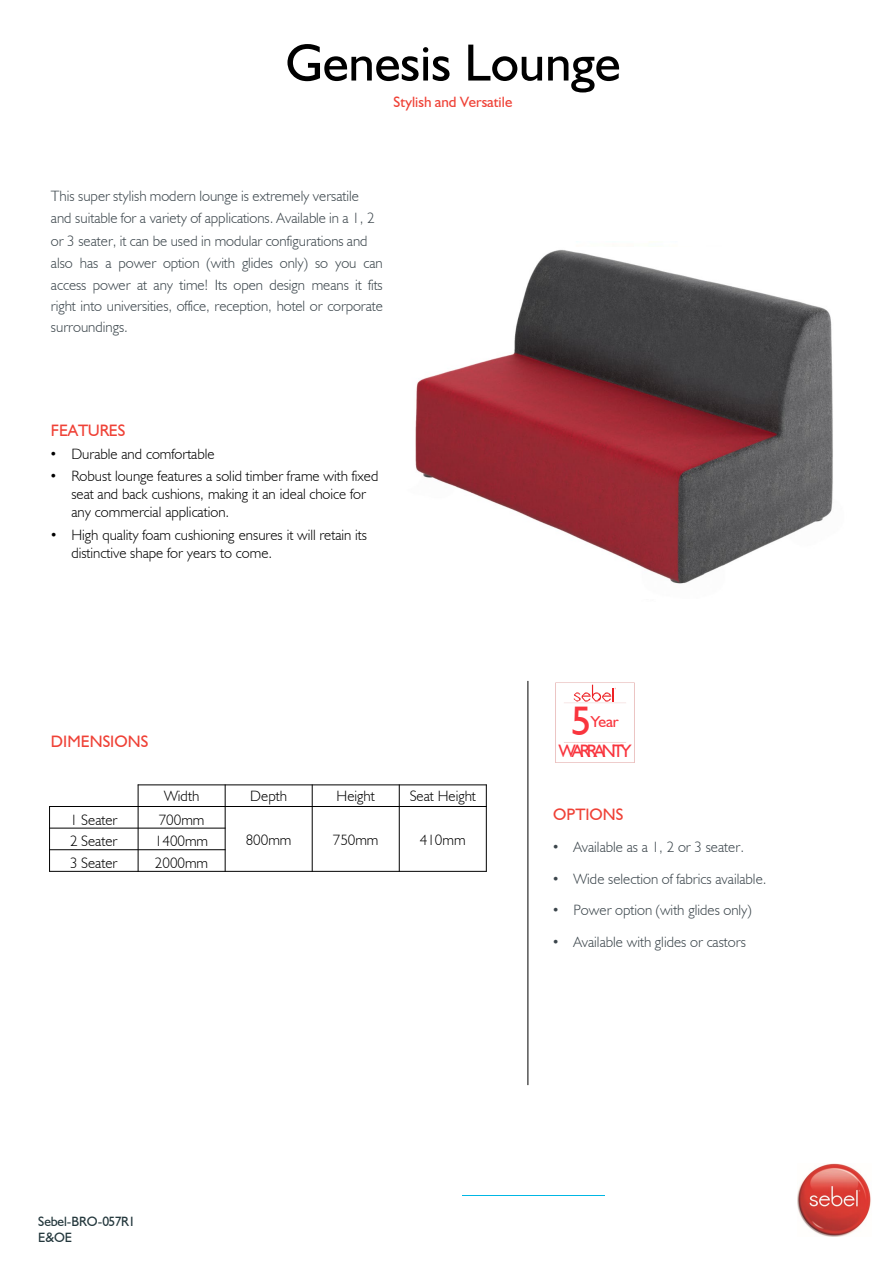
<style>
.page{position:relative;width:893px;height:1264px;background:#fff}
.page>*{position:absolute;margin:0;border:0;box-sizing:border-box;transform-origin:0 0}
.t1{font:52.5px "Humanist 521 BT";color:#000}
.t2{font:41.25px "Humanist 521 BT";color:#f9353e}
.t3{font:18px "Humanist 521 BT";letter-spacing:-.175em;color:#f9353e}
.t4{font:16.5px "Humanist 521 BT";color:#ef4136}
.t5{font:15.9px "Humanist 521 BT";color:#f9353e}
.t6{font:300 15px/21px "Humanist 521 BT";color:#3b454b;text-align:justify}
.t7{font:300 15px/18px "Humanist 521 BT";color:#000}
.t8{font:15px "Humanist 521 BT";color:#ef4136}
.t9{font:13.5px/16.4px "Humanist 521 BT";letter-spacing:-.02em;color:#23373c}
.s1{font-family:"Arial";font-weight:400}
</style>
<div class="page">
<hr style="left:527px;top:680px;width:1px;height:404px;background:#000">
<img style="left:555px;top:682px;width:79px;height:80px">
<svg style="left:573px;top:684px;width:43px;height:17px"></svg>
<img style="left:797px;top:1163px;width:74px;height:73px">
<img style="left:415px;top:249px;width:418px;height:335px">
<hr style="left:138px;top:784px;width:1px;height:87px;background:#000">
<hr style="left:225px;top:784px;width:1px;height:87px;background:#000">
<hr style="left:312px;top:784px;width:1px;height:87px;background:#000">
<hr style="left:399px;top:784px;width:1px;height:87px;background:#000">
<hr style="left:49px;top:806px;width:437px;height:1px;background:#000">
<hr style="left:49px;top:827px;width:176px;height:1px;background:#000">
<hr style="left:49px;top:849px;width:176px;height:1px;background:#000">
<hr style="left:49px;top:806px;width:1px;height:65px;background:#000">
<hr style="left:486px;top:784px;width:1px;height:87px;background:#000">
<hr style="left:138px;top:784px;width:348px;height:1px;background:#000">
<hr style="left:49px;top:870px;width:437px;height:1px;background:#000">
<hr style="left:463px;top:1194px;width:142px;height:1px;background:#00b7e4">
<h2 class="t1" style="left:285px;top:30px;width:336px">Genesis Lounge</h2>
<h2 class="t8" style="left:393px;top:93px;width:120px">Stylish and Versatile</h2>
<p class="t6" style="left:51px;top:185px;width:309px">This super stylish modern lounge is extremely versatile</p>
<p class="t6" style="left:51px;top:207px;width:325px">and suitable for a variety of applications. Available in a 1, 2</p>
<p class="t6" style="left:51px;top:230px;width:318px">or 3 seater, it can be used in modular configurations and</p>
<p class="t6" style="left:51px;top:252px;width:333px">also has a power option (with glides only) so you can access power at any time! Its open design means it fits right into universities, office, reception, hotel or corporate surroundings.</p>
<p class="t4" style="left:51px;top:420px;width:76px">FEATURES</p>
<p class="t7" style="left:51px;top:444px;width:165px"><span class="s1">•</span> Durable and comfortable</p>
<p class="t7" style="left:71px;top:466px;width:308px;text-indent:-20px"><span class="s1">•</span> Robust lounge features a solid timber frame with fixed seat and back cushions, making it an ideal choice for any commercial application.</p>
<p class="t7" style="left:71px;top:525px;width:297px;text-indent:-20px"><span class="s1">•</span> High quality foam cushioning ensures it will retain its distinctive shape for years to come.</p>
<p class="t4" style="left:51px;top:730px;width:99px">DIMENSIONS</p>
<p class="t7" style="left:164px;top:786px;width:37px">Width</p>
<p class="t7" style="left:250px;top:786px;width:38px">Depth</p>
<p class="t7" style="left:336px;top:786px;width:40px">Height</p>
<p class="t7" style="left:410px;top:786px;width:68px">Seat Height</p>
<p class="t7" style="left:70px;top:810px;width:49px">1 Seater</p>
<p class="t7" style="left:159px;top:810px;width:47px">700mm</p>
<p class="t7" style="left:70px;top:831px;width:49px">2 Seater</p>
<p class="t7" style="left:155px;top:831px;width:55px">1400mm</p>
<p class="t7" style="left:246px;top:830px;width:47px">800mm</p>
<p class="t7" style="left:333px;top:830px;width:47px">750mm</p>
<p class="t7" style="left:420px;top:830px;width:47px">410mm</p>
<p class="t7" style="left:70px;top:853px;width:49px">3 Seater</p>
<p class="t7" style="left:155px;top:853px;width:55px">2000mm</p>
<p class="t2" style="left:570px;top:695px;width:22px">5</p>
<p class="t5" style="left:591px;top:711px;width:29px">Year</p>
<p class="t3" style="left:558px;top:740px;width:74px">WARRANTY</p>
<p class="t4" style="left:553px;top:804px;width:72px">OPTIONS</p>
<p class="t6" style="left:553px;top:836px;width:192px"><span class="s1">•</span> Available as a 1, 2 or 3 seater.</p>
<p class="t6" style="left:553px;top:867px;width:215px"><span class="s1">•</span> Wide selection of fabrics available.</p>
<p class="t6" style="left:553px;top:899px;width:200px"><span class="s1">•</span> Power option (with glides only)</p>
<p class="t6" style="left:553px;top:930px;width:194px"><span class="s1">•</span> Available with glides or castors</p>
<p class="t9" style="left:38px;top:1212px;width:99px">Sebel-BRO-057R1<br>E&amp;OE</p>
</div>
